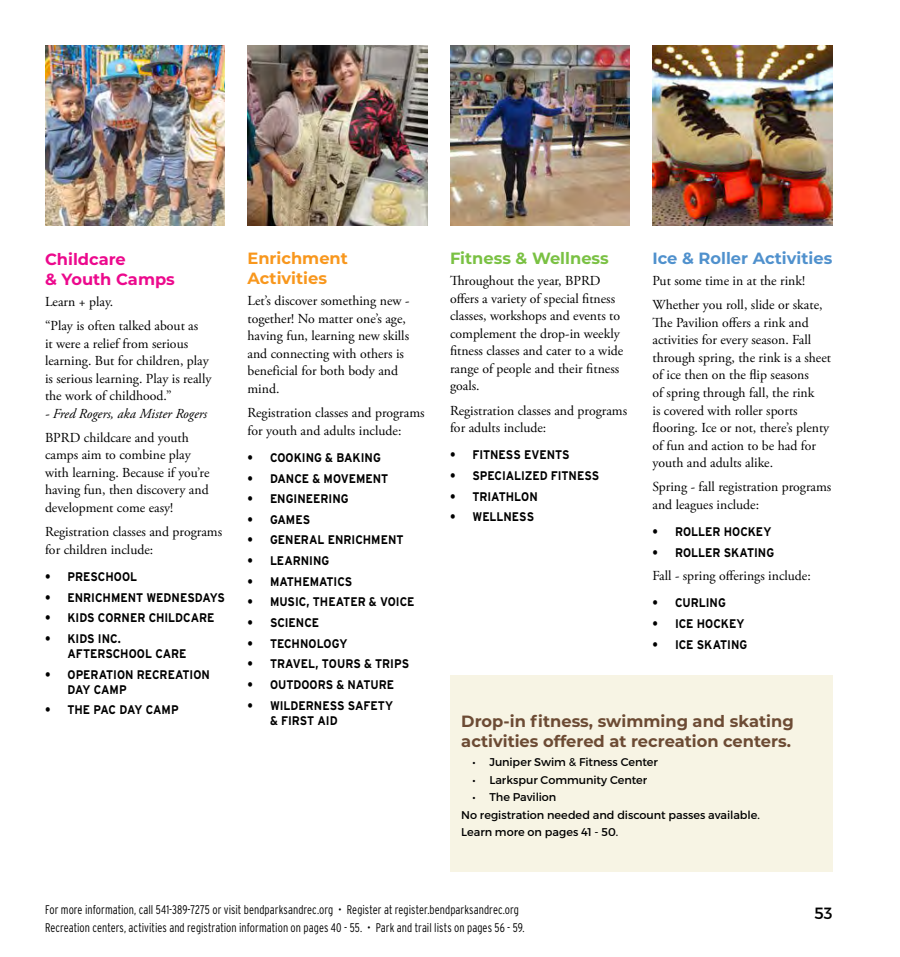
<style>
.page{position:relative;width:900px;height:957px;background:#fff}
.page>*{position:absolute;margin:0;border:0;box-sizing:border-box;transform-origin:0 0}
.t1{font:700 16.25px/20px "Montserrat";color:#6c4b34}
.t2{font:700 16.25px/20px "Montserrat";color:#f8971d}
.t3{font:700 16.25px "Montserrat";color:#5091cd}
.t4{font:700 16.25px/20px "Montserrat";color:#ec098d}
.t5{font:700 16.25px "Montserrat";color:#7ac143}
.t6{font:16.25px "Montserrat";color:#000}
.t7{font:13.75px/17.5px "Adobe Garamond Pro";color:#000}
.t8{font:italic 13.75px "Adobe Garamond Pro";color:#000}
.t9{font:700 12.5px/15px "Interstate";color:#000;scale:.9 1}
.t10{font:300 12.5px/18.8px "Interstate Condensed";letter-spacing:.005em;color:#000;scale:.93 1}
.t11{font:11.25px/17.4px "Montserrat";color:#000}
</style>
<div class="page">
<img style="left:248px;top:46px;width:180px;height:179px">
<img style="left:652px;top:46px;width:180px;height:179px">
<img style="left:45px;top:46px;width:180px;height:179px">
<img style="left:450px;top:46px;width:180px;height:179px">
<div style="left:450px;top:675px;width:382px;height:196px;background:#f7f4e4"></div>
<p class="t4" style="left:45px;top:248px;width:131px">Childcare<br>&amp; Youth Camps</p>
<p class="t7" style="left:45px;top:290px;width:155px;line-height:24.2px">Learn + play.<br>“Play is often talked about as</p>
<p class="t7" style="left:45px;top:335px;width:168px">it were a relief from serious learning. But for children, play is serious learning. Play is really the work of childhood.”</p>
<p class="t8" style="left:45px;top:405px;width:164px">- Fred Rogers, aka Mister Rogers</p>
<p class="t7" style="left:45px;top:429px;width:166px">BPRD childcare and youth camps aim to combine play with learning. Because if you’re having fun, then discovery and development come easy!</p>
<p class="t7" style="left:45px;top:523px;width:179px">Registration classes and programs for children include:</p>
<p class="t9" style="left:45px;top:569px;width:104px">• PRESCHOOL</p>
<p class="t9" style="left:45px;top:589px;width:202px">• ENRICHMENT WEDNESDAYS</p>
<p class="t9" style="left:45px;top:610px;width:190px">• KIDS CORNER CHILDCARE</p>
<p class="t9" style="left:68px;top:631px;width:134px;text-indent:-23px">• KIDS INC.<br>AFTERSCHOOL CARE</p>
<p class="t9" style="left:68px;top:666px;width:160px;text-indent:-22px">• OPERATION RECREATION<br>DAY CAMP</p>
<p class="t9" style="left:45px;top:702px;width:150px">• THE PAC DAY CAMP</p>
<p class="t2" style="left:248px;top:247px;width:102px">Enrichment<br>Activities</p>
<p class="t7" style="left:248px;top:292px;width:163px">Let’s discover something new - together! No matter one’s age, having fun, learning new skills and connecting with others is beneficial for both body and mind.</p>
<p class="t7" style="left:248px;top:404px;width:179px">Registration classes and programs for youth and adults include:</p>
<p class="t9" style="left:248px;top:450px;width:150px">• COOKING &amp; BAKING</p>
<p class="t9" style="left:248px;top:470px;width:158px">• DANCE &amp; MOVEMENT</p>
<p class="t9" style="left:248px;top:491px;width:114px">• ENGINEERING</p>
<p class="t9" style="left:248px;top:511px;width:71px">• GAMES</p>
<p class="t9" style="left:248px;top:532px;width:175px">• GENERAL ENRICHMENT</p>
<p class="t9" style="left:248px;top:553px;width:92px">• LEARNING</p>
<p class="t9" style="left:248px;top:573px;width:118px">• MATHEMATICS</p>
<p class="t9" style="left:248px;top:594px;width:187px">• MUSIC, THEATER &amp; VOICE</p>
<p class="t9" style="left:248px;top:615px;width:81px">• SCIENCE</p>
<p class="t9" style="left:248px;top:635px;width:113px">• TECHNOLOGY</p>
<p class="t9" style="left:248px;top:656px;width:181px">• TRAVEL, TOURS &amp; TRIPS</p>
<p class="t9" style="left:248px;top:676px;width:165px">• OUTDOORS &amp; NATURE</p>
<p class="t9" style="left:270px;top:697px;width:138px;text-indent:-22px">• WILDERNESS SAFETY &amp; FIRST AID</p>
<p class="t5" style="left:450px;top:246px;width:160px">Fitness &amp; Wellness</p>
<p class="t7" style="left:450px;top:272px;width:175px">Throughout the year, BPRD offers a variety of special fitness classes, workshops and events to complement the drop-in weekly fitness classes and cater to a wide range of people and their fitness goals.</p>
<p class="t7" style="left:450px;top:402px;width:179px">Registration classes and programs for adults include:</p>
<p class="t9" style="left:450px;top:447px;width:134px">• FITNESS EVENTS</p>
<p class="t9" style="left:450px;top:468px;width:167px">• SPECIALIZED FITNESS</p>
<p class="t9" style="left:450px;top:488px;width:99px">• TRIATHLON</p>
<p class="t9" style="left:450px;top:509px;width:95px">• WELLNESS</p>
<p class="t3" style="left:652px;top:246px;width:181px">Ice &amp; Roller Activities</p>
<p class="t7" style="left:652px;top:269px;width:172px;line-height:24.2px">Put some time in at the rink!<br>Whether you roll, slide or skate,</p>
<p class="t7" style="left:652px;top:314px;width:180px">The Pavilion offers a rink and activities for every season. Fall through spring, the rink is a sheet of ice then on the flip seasons<br>of spring through fall, the rink<br>is covered with roller sports flooring. Ice or not, there’s plenty of fun and action to be had for youth and adults alike.</p>
<p class="t7" style="left:652px;top:478px;width:180px">Spring - fall registration programs and leagues include:</p>
<p class="t9" style="left:652px;top:524px;width:134px">• ROLLER HOCKEY</p>
<p class="t9" style="left:652px;top:544px;width:137px">• ROLLER SKATING</p>
<p class="t7" style="left:652px;top:567px;width:160px">Fall - spring offerings include:</p>
<p class="t9" style="left:652px;top:595px;width:83px">• CURLING</p>
<p class="t9" style="left:652px;top:616px;width:104px">• ICE HOCKEY</p>
<p class="t9" style="left:652px;top:636px;width:107px">• ICE SKATING</p>
<p class="t1" style="left:461px;top:710px;width:334px">Drop-in fitness, swimming and skating activities offered at recreation centers.</p>
<p class="t11" style="left:472px;top:753px;width:187px">• Juniper Swim &amp; Fitness Center</p>
<p class="t11" style="left:472px;top:771px;width:176px">• Larkspur Community Center</p>
<p class="t11" style="left:461px;top:788px;width:300px;text-indent:11px">• The Pavilion<br>No registration needed and discount passes available.<br>Learn more on pages 41 - 50.</p>
<p class="t10" style="left:45px;top:899px;width:517px">For more information, call 541-389-7275 or visit bendparksandrec.org • Register at register.bendparksandrec.org<br>Recreation centers, activities and registration information on pages 40 - 55. • Park and trail lists on pages 56 - 59.</p>
<p class="t6" style="left:814px;top:903px;width:20px">53</p>
</div>
